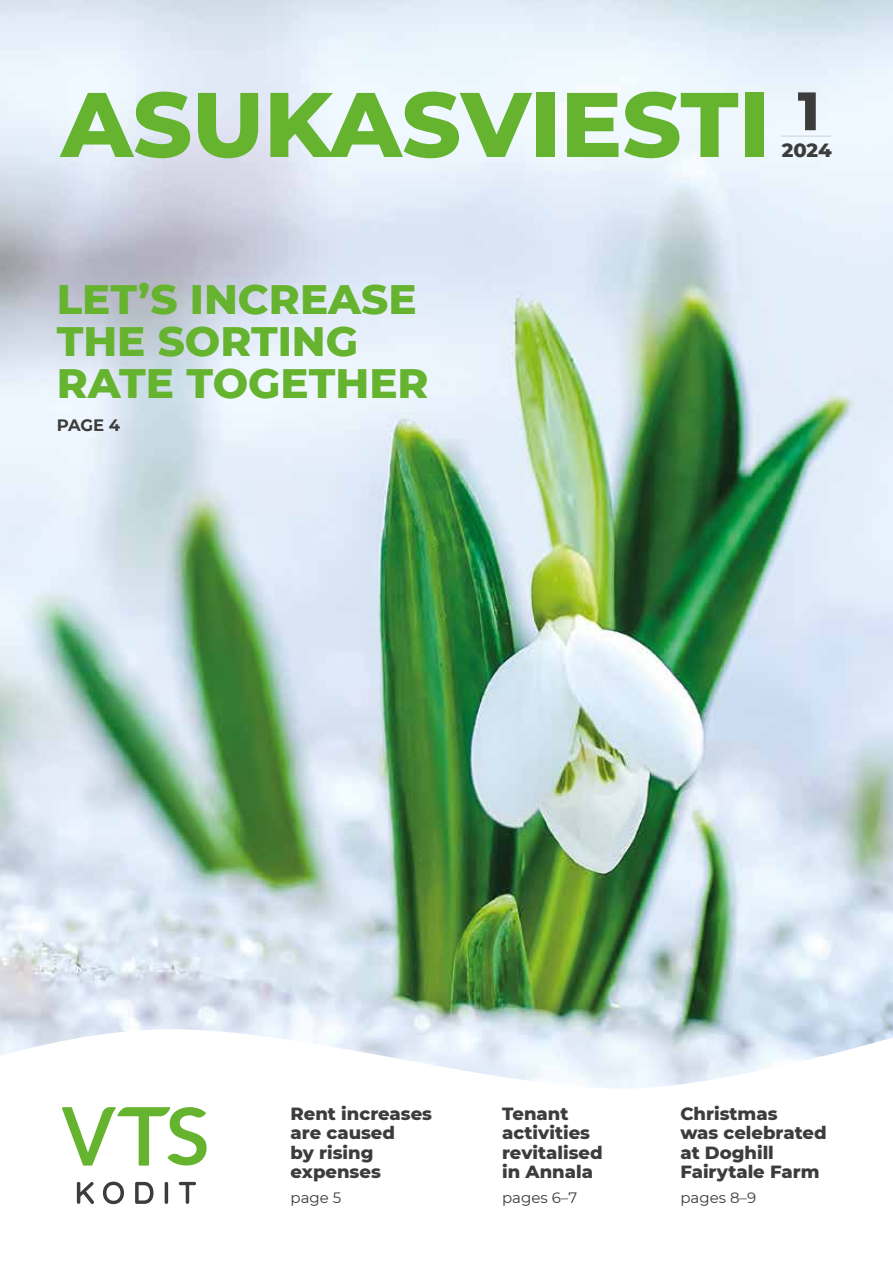
<style>
.page{position:relative;width:893px;height:1263px;background:#fff}
.page>*{position:absolute;margin:0;border:0;box-sizing:border-box;transform-origin:0 0}
.t1{font:800 91.5px "Montserrat";color:#65b32e}
.t2{font:800 54px "Montserrat";color:#3c3c3b}
.t3{font:800 42px/42px "Montserrat";color:#65b32e}
.t4{font:800 19.5px "Montserrat";color:#3c3c3b}
.t5{font:800 18px/19.5px "Montserrat";color:#3c3c3b}
.t6{font:700 16.5px "Montserrat";color:#3c3c3b}
.t7{font:15px "Montserrat";color:#3c3c3b}
</style>
<div class="page">
<img style="left:0;top:0;width:893px;height:987px">
<svg style="left:0;top:987px;width:893px;height:218px"></svg>
<svg style="left:62px;top:1107px;width:145px;height:58px"></svg>
<svg style="left:77px;top:1182px;width:17px;height:22px"></svg>
<svg style="left:179px;top:1182px;width:17px;height:22px"></svg>
<svg style="left:103px;top:1181px;width:21px;height:23px"></svg>
<svg style="left:165px;top:1182px;width:3px;height:22px"></svg>
<svg style="left:135px;top:1182px;width:19px;height:22px"></svg>
<hr style="left:781px;top:136px;width:50px;height:1px;background:#d0d0d0">
<h1 class="t1" style="left:61px;top:57px;width:710px">ASUKASVIESTI</h1>
<h2 class="t2" style="left:798px;top:71px;width:23px">1</h2>
<p class="t4" style="left:782px;top:135px;width:51px">2024</p>
<h3 class="t3" style="left:57px;top:275px;width:373px">LET’S INCREASE<br>THE SORTING<br>RATE TOGETHER</h3>
<p class="t6" style="left:57px;top:413px;width:65px">PAGE 4</p>
<p class="t5" style="left:291px;top:1103px;width:143px">Rent increases are caused<br>by rising expenses</p>
<p class="t7" style="left:291px;top:1187px;width:52px">page 5</p>
<p class="t5" style="left:502px;top:1103px;width:102px">Tenant activities revitalised in Annala</p>
<p class="t7" style="left:502px;top:1187px;width:77px">pages 6–7</p>
<p class="t5" style="left:680px;top:1103px;width:148px">Christmas<br>was celebrated at Doghill<br>Fairytale Farm</p>
<p class="t7" style="left:680px;top:1187px;width:77px">pages 8–9</p>
</div>
